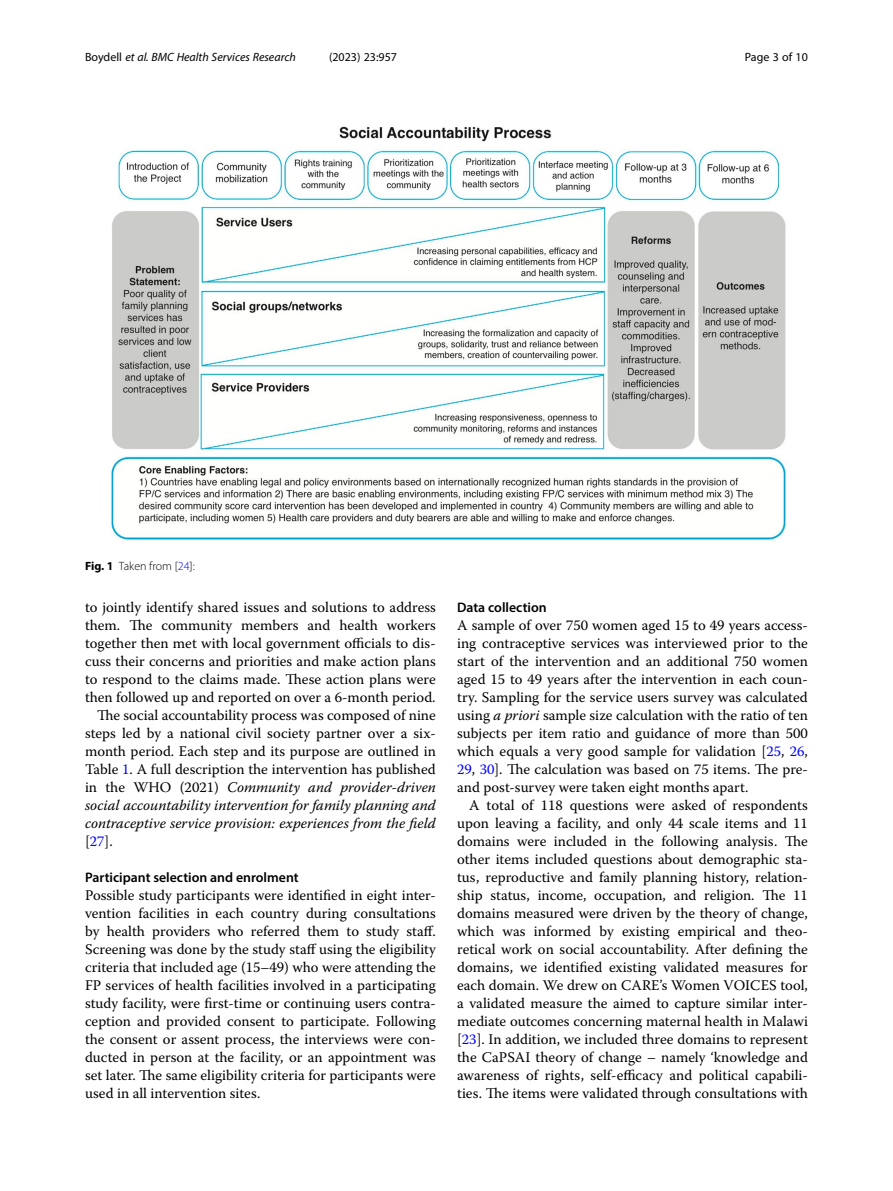
<style>
.page{position:relative;width:893px;height:1191px;background:#fff}
.page>*{position:absolute;margin:0;border:0;box-sizing:border-box;transform-origin:0 0}
.Body_Text_Indent{font:14.7px/18px "Warnock Pro";color:#000;text-align:justify}
.Body_Text{font:14.7px/18px "Warnock Pro";color:#000;text-align:justify}
.Head_2{font:600 13.8px "Myriad Pro";color:#000}
.t1{font:italic 12px "Myriad Pro";color:#000}
.t2{font:12px "Myriad Pro";color:#000}
.Figure_Caption{font:300 12px "Myriad Pro";color:#000}
.s1{font-style:normal}
.s2{font-weight:700}
.s3{color:#00f}
.s4{font-style:italic}
</style>
<div class="page">
<img style="left:111px;top:126px;width:675px;height:414px">
<p class="t1" style="left:85px;top:50px;width:212px"><span class="s1">Boydell</span> et al. BMC Health Services Research</p>
<p class="t2" style="left:329px;top:50px;width:70px">(2023) 23:957</p>
<p class="t2" style="left:745px;top:50px;width:65px">Page 3 of 10</p>
<p class="Figure_Caption" style="left:85px;top:558px;width:111px"><span class="s2">Fig. 1</span> Taken from [<span class="s3">24</span>]:</p>
<p class="Body_Text_Indent" style="left:85px;top:598px;width:352px">to jointly identify shared issues and solutions to address them. The community members and health workers together then met with local government officials to dis&shy;cuss their concerns and priorities and make action plans to respond to the claims made. These action plans were then followed up and reported on over a 6-month period.</p>
<p class="Body_Text_Indent" style="left:85px;top:706px;width:352px;text-indent:12px">The social accountability process was composed of nine steps led by a national civil society partner over a six&shy;month period. Each step and its purpose are outlined in Table <span class="s3">1</span>. A full description the intervention has published in the WHO (2021) <span class="s4">Community and provider-driven social accountability intervention for family planning and contraceptive service provision: experiences from the field </span>[<span class="s3">27</span>].</p>
<p class="Head_2" style="left:85px;top:869px;width:215px">Participant selection and enrolment</p>
<p class="Body_Text" style="left:85px;top:886px;width:352px">Possible study participants were identified in eight inter&shy;vention facilities in each country during consultations by health providers who referred them to study staff.<br>Screening was done by the study staff using the eligibility criteria that included age (15–49) who were attending the FP services of health facilities involved in a participating study facility, were first-time or continuing users contra&shy;ception and provided consent to participate. Following the consent or assent process, the interviews were con&shy;ducted in person at the facility, or an appointment was set later. The same eligibility criteria for participants were used in all intervention sites.</p>
<p class="Head_2" style="left:457px;top:599px;width:91px">Data collection</p>
<p class="Body_Text" style="left:457px;top:616px;width:352px">A sample of over 750 women aged 15 to 49 years access&shy;ing contraceptive services was interviewed prior to the start of the intervention and an additional 750 women aged 15 to 49 years after the intervention in each coun&shy;try. Sampling for the service users survey was calculated using <span class="s4">a priori</span> sample size calculation with the ratio of ten subjects per item ratio and guidance of more than 500 which equals a very good sample for validation [<span class="s3">25</span>, <span class="s3">26</span>, <span class="s3">29</span>, <span class="s3">30</span>]. The calculation was based on 75 items. The pre&shy;and post-survey were taken eight months apart.</p>
<p class="Body_Text_Indent" style="left:457px;top:796px;width:352px;text-indent:12px">A total of 118 questions were asked of respondents upon leaving a facility, and only 44 scale items and 11 domains were included in the following analysis. The other items included questions about demographic sta&shy;tus, reproductive and family planning history, relation&shy;ship status, income, occupation, and religion. The 11 domains measured were driven by the theory of change, which was informed by existing empirical and theo&shy;retical work on social accountability. After defining the domains, we identified existing validated measures for each domain. We drew on CARE’s Women VOICES tool, a validated measure the aimed to capture similar inter&shy;mediate outcomes concerning maternal health in Malawi [<span class="s3">23</span>]. In addition, we included three domains to represent the CaPSAI theory of change – namely ‘knowledge and awareness of rights, self-efficacy and political capabili&shy;ties. The items were validated through consultations with</p>
</div>
